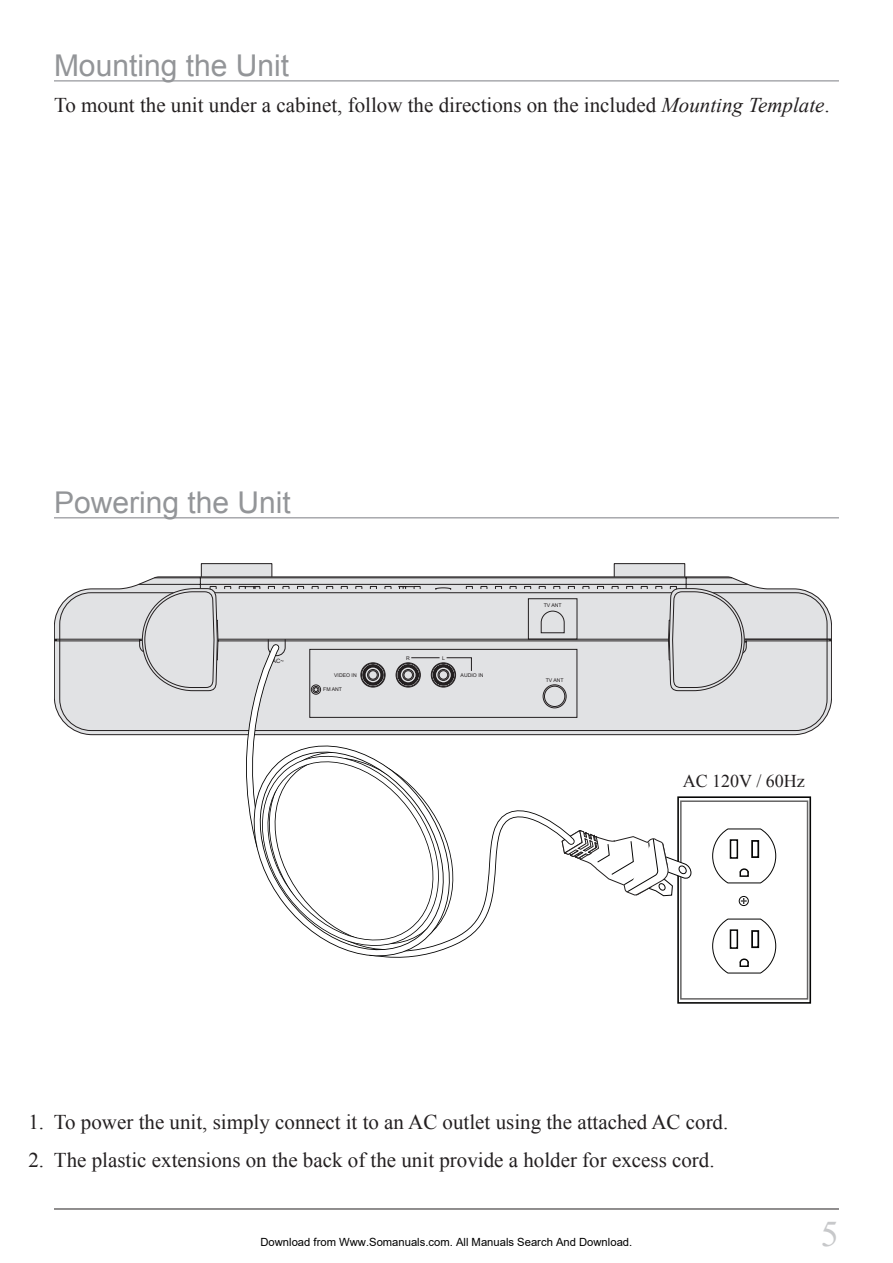
<style>
.page{position:relative;width:893px;height:1263px;background:#fff}
.page>*{position:absolute;margin:0;border:0;box-sizing:border-box;transform-origin:0 0}
.t1{font:30px "Arial";color:#939598}
.t2{font:21px "Times New Roman";color:#231f20}
.t3{font:18px "Times New Roman";color:#231f20}
.t4{font:11.25px "Arial";color:#000}
.t5{font:6px "Arial";color:#231f20}
.t6{font:5.1px "Arial";color:#231f20}
.s1{font-style:italic}
</style>
<div class="page">
<hr style="left:54px;top:80px;width:785px;height:2px;background:#a8a9ad">
<hr style="left:54px;top:517px;width:785px;height:1px;background:#a8a9ad">
<div style="left:201px;top:564px;width:71px;height:15px;background:#e1e2e4"></div>
<div style="left:201px;top:563px;width:71px;height:16px;border:1px solid #231f20"></div>
<div style="left:614px;top:564px;width:71px;height:15px;background:#e1e2e4"></div>
<div style="left:614px;top:563px;width:71px;height:16px;border:1px solid #231f20"></div>
<svg style="left:54px;top:661px;width:778px;height:74px;background:#d9dadc"></svg>
<svg style="left:54px;top:576px;width:778px;height:85px;background:#cacacc"></svg>
<svg style="left:142px;top:588px;width:76px;height:103px;background:#d1d2d4"></svg>
<div style="left:677px;top:796px;width:134px;height:208px;border:2px solid #050504"></div>
<div style="left:680px;top:800px;width:128px;height:200px;border:2px solid #676666"></div>
<svg style="left:229px;top:588px;width:547px;height:416px"></svg>
<svg style="left:239px;top:725px;width:217px;height:252px"></svg>
<svg style="left:241px;top:727px;width:215px;height:247px"></svg>
<hr style="left:54px;top:1208px;width:785px;height:1px;background:#231f20">
<p class="t1" style="left:54px;top:46px;width:237px">Mounting the Unit</p>
<p class="t2" style="left:54px;top:91px;width:777px">To mount the unit under a cabinet, follow the directions on the included <span class="s1">Mounting Template</span>.</p>
<p class="t1" style="left:54px;top:483px;width:238px">Powering the Unit</p>
<p class="t5" style="left:272px;top:657px;width:13px">AC~</p>
<p class="t6" style="left:406px;top:655px;width:5px">R</p>
<p class="t6" style="left:442px;top:655px;width:4px">L</p>
<p class="t6" style="left:334px;top:672px;width:24px">VIDEO IN</p>
<p class="t6" style="left:461px;top:672px;width:24px">AUDIO IN</p>
<p class="t6" style="left:323px;top:686px;width:20px">FM ANT</p>
<p class="t6" style="left:544px;top:602px;width:19px">TV ANT</p>
<p class="t6" style="left:546px;top:677px;width:19px">TV ANT</p>
<p class="t3" style="left:683px;top:768px;width:124px">AC 120V / 60Hz</p>
<p class="t2" style="left:28px;top:1107px;width:701px">1. To power the unit, simply connect it to an AC outlet using the attached AC cord.</p>
<p class="t2" style="left:28px;top:1145px;width:688px">2. The plastic extensions on the back of the unit provide a holder for excess cord.</p>
<p class="t4" style="left:260px;top:1235px;width:373px">Download from Www.Somanuals.com. All Manuals Search And Download.</p>
</div>
